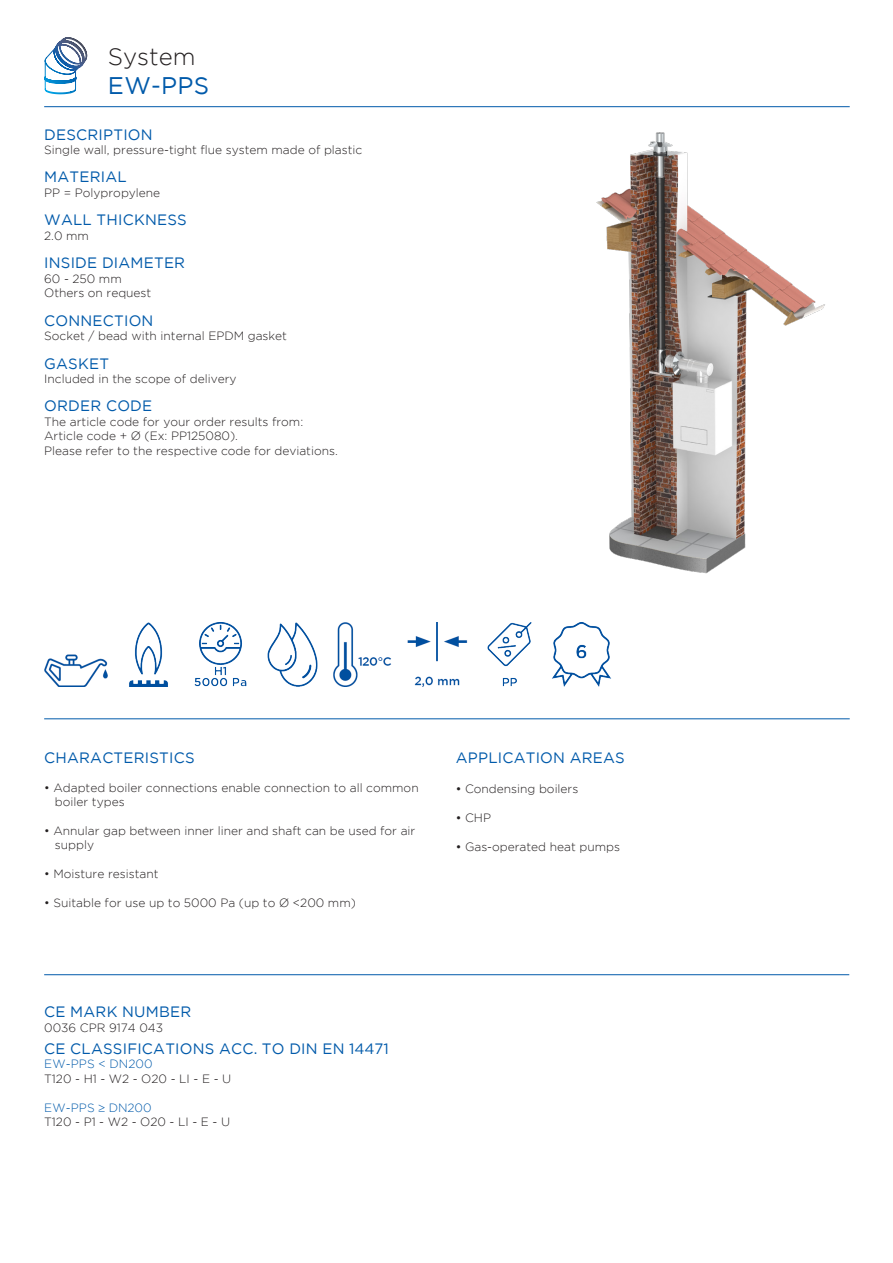
<style>
.page{position:relative;width:893px;height:1263px;background:#fff}
.page>*{position:absolute;margin:0;border:0;box-sizing:border-box;transform-origin:0 0}
.Preisliste_Überschrift{font:300 24px "Gotham";color:#231f20}
.Preisliste_Überschrift-2{font:24px "Gotham";color:#015aaa}
.t1{font:15px "Gotham";letter-spacing:.015em;color:#015aaa}
.Preisliste_Überschrift-3{font:300 12px/14.4px "Gotham";color:#231f20}
.Preisliste_Überschrift-4{font:300 12px "Gotham";color:#015aaa}
.s1{font-weight:400}
</style>
<div class="page">
<hr style="left:44px;top:106px;width:806px;height:1px;background:#015aaa">
<svg style="left:44px;top:37px;width:44px;height:58px"></svg>
<img style="left:596px;top:132px;width:229px;height:442px">
<img style="left:487px;top:623px;width:45px;height:64px">
<img style="left:194px;top:623px;width:53px;height:64px">
<img style="left:333px;top:623px;width:58px;height:64px">
<img style="left:267px;top:623px;width:51px;height:64px">
<img style="left:407px;top:623px;width:61px;height:64px">
<img style="left:44px;top:654px;width:64px;height:33px">
<img style="left:129px;top:623px;width:39px;height:64px">
<img style="left:552px;top:623px;width:59px;height:64px">
<hr style="left:44px;top:718px;width:806px;height:1px;background:#015aaa">
<hr style="left:44px;top:974px;width:805px;height:1px;background:#015aaa">
<p class="Preisliste_Überschrift" style="left:108px;top:42px;width:89px">System</p>
<p class="Preisliste_Überschrift-2" style="left:108px;top:70px;width:103px">EW-PPS</p>
<p class="t1" style="left:44px;top:125px;width:110px">DESCRIPTION</p>
<p class="Preisliste_Überschrift-3" style="left:44px;top:142px;width:320px">Single wall, pressure-tight flue system made of plastic</p>
<p class="t1" style="left:44px;top:168px;width:84px">MATERIAL</p>
<p class="Preisliste_Überschrift-3" style="left:44px;top:185px;width:118px">PP = Polypropylene</p>
<p class="t1" style="left:44px;top:210px;width:144px">WALL THICKNESS</p>
<p class="Preisliste_Überschrift-3" style="left:44px;top:228px;width:46px">2.0 mm</p>
<p class="t1" style="left:44px;top:253px;width:142px">INSIDE DIAMETER</p>
<p class="Preisliste_Überschrift-3" style="left:44px;top:271px;width:79px">60 - 250 mm</p>
<p class="Preisliste_Überschrift-3" style="left:44px;top:285px;width:109px">Others on request</p>
<p class="t1" style="left:44px;top:311px;width:111px">CONNECTION</p>
<p class="Preisliste_Überschrift-3" style="left:44px;top:328px;width:244px">Socket / bead with internal EPDM gasket</p>
<p class="t1" style="left:44px;top:354px;width:66px">GASKET</p>
<p class="Preisliste_Überschrift-3" style="left:44px;top:371px;width:194px">Included in the scope of delivery</p>
<p class="t1" style="left:44px;top:396px;width:109px">ORDER CODE</p>
<p class="Preisliste_Überschrift-3" style="left:44px;top:414px;width:295px">The article code for your order results from:<br>Article code + Ø (Ex: PP125080).<br>Please refer to the respective code for deviations.</p>
<p class="t1" style="left:44px;top:748px;width:152px">CHARACTERISTICS</p>
<p class="Preisliste_Überschrift-3" style="left:44px;top:780px;width:376px">• Adapted boiler connections enable connection to all common</p>
<p class="Preisliste_Überschrift-3" style="left:55px;top:794px;width:71px">boiler types</p>
<p class="Preisliste_Überschrift-3" style="left:44px;top:823px;width:373px">• Annular gap between inner liner and shaft can be used for air</p>
<p class="Preisliste_Überschrift-3" style="left:55px;top:837px;width:41px">supply</p>
<p class="Preisliste_Überschrift-3" style="left:44px;top:866px;width:116px">• Moisture resistant</p>
<p class="Preisliste_Überschrift-3" style="left:44px;top:895px;width:313px">• Suitable for use up to 5000 Pa (up to Ø &lt;200 mm)</p>
<p class="t1" style="left:456px;top:748px;width:170px">APPLICATION AREAS</p>
<p class="Preisliste_Überschrift-3" style="left:456px;top:782px;width:124px"><span class="s1">•</span> Condensing boilers</p>
<p class="Preisliste_Überschrift-3" style="left:456px;top:810px;width:37px"><span class="s1">•</span> CHP</p>
<p class="Preisliste_Überschrift-3" style="left:456px;top:839px;width:166px"><span class="s1">•</span> Gas-operated heat pumps</p>
<p class="t1" style="left:44px;top:1002px;width:148px">CE MARK NUMBER</p>
<p class="Preisliste_Überschrift-3" style="left:44px;top:1020px;width:120px">0036 CPR 9174 043</p>
<p class="t1" style="left:44px;top:1039px;width:346px">CE CLASSIFICATIONS ACC. TO DIN EN 14471</p>
<p class="Preisliste_Überschrift-4" style="left:44px;top:1056px;width:110px">EW-PPS &lt; DN200</p>
<p class="Preisliste_Überschrift-3" style="left:44px;top:1071px;width:189px">T120 - H1 - W2 - O20 - LI - E - U</p>
<p class="Preisliste_Überschrift-4" style="left:44px;top:1100px;width:109px">EW-PPS ≥ DN200</p>
<p class="Preisliste_Überschrift-3" style="left:44px;top:1114px;width:187px">T120 - P1 - W2 - O20 - LI - E - U</p>
</div>
